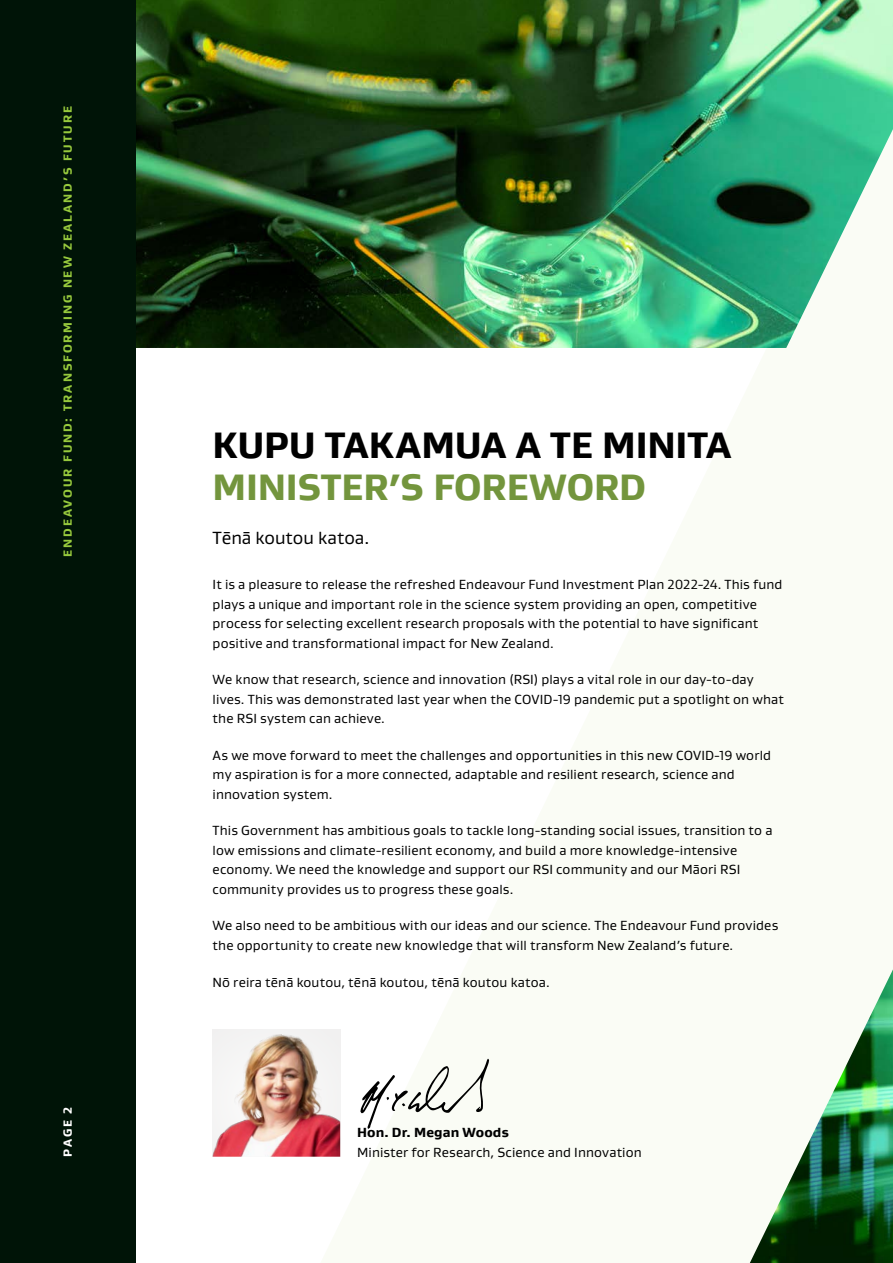
<style>
.page{position:relative;width:893px;height:1263px;background:#fff}
.page>*{position:absolute;margin:0;border:0;box-sizing:border-box;transform-origin:0 0}
.t1{font:800 37.5px "Gustan";color:#000}
.t2{font:800 37.5px "Gustan";color:#73953d}
.t3{font:18px "Gustan";color:#000}
.t4{font:13.5px/19.5px "Gustan";letter-spacing:.01em;color:#000}
.t5{font:800 13.5px "Gustan";letter-spacing:.01em;color:#000}
.t6{font:800 12px "Gustan";letter-spacing:.16em;color:#97c93d}
.t7{font:800 12px "Gustan";color:#fff}
</style>
<div class="page">
<img style="left:136px;top:0;width:757px;height:348px">
<div style="left:0;top:0;width:136px;height:1263px;background:#001407"></div>
<img style="left:213px;top:1031px;width:127px;height:126px">
<svg style="left:360px;top:1059px;width:129px;height:70px"></svg>
<img style="left:750px;top:969px;width:143px;height:294px">
<p class="t6" style="left:60px;top:557px;width:452px;rotate:-90deg">ENDEAVOUR FUND: TRANSFORMING NEW ZEALAND’S FUTURE</p>
<p class="t7" style="left:60px;top:1157px;width:52px;rotate:-90deg">PAGE 2</p>
<p class="t1" style="left:213px;top:421px;width:520px">KUPU TAKAMUA A TE MINITA</p>
<h1 class="t2" style="left:213px;top:463px;width:435px">MINISTER’S FOREWORD</h1>
<p class="t3" style="left:213px;top:527px;width:158px">Tēnā koutou katoa.</p>
<p class="t4" style="left:213px;top:575px;width:571px">It is a pleasure to release the refreshed Endeavour Fund Investment Plan 2022-24. This fund plays a unique and important role in the science system providing an open, competitive process for selecting excellent research proposals with the potential to have signifcant positive and transformational impact for New Zealand.</p>
<p class="t4" style="left:213px;top:670px;width:573px">We know that research, science and innovation (RSI) plays a vital role in our day-to-day lives. This was demonstrated last year when the COVID-19 pandemic put a spotlight on what the RSI system can achieve.</p>
<p class="t4" style="left:213px;top:745px;width:560px">As we move forward to meet the challenges and opportunities in this new COVID-19 world my aspiration is for a more connected, adaptable and resilient research, science and innovation system.</p>
<p class="t4" style="left:213px;top:821px;width:561px">This Government has ambitious goals to tackle long-standing social issues, transition to a low emissions and climate-resilient economy, and build a more knowledge-intensive economy. We need the knowledge and support our RSI community and our Māori RSI community provides us to progress these goals.</p>
<p class="t4" style="left:213px;top:916px;width:567px">We also need to be ambitious with our ideas and our science. The Endeavour Fund provides the opportunity to create new knowledge that will transform New Zealand’s future.</p>
<p class="t4" style="left:213px;top:972px;width:339px">Nō reira tēnā koutou, tēnā koutou, tēnā koutou katoa.</p>
<h5 class="t5" style="left:357px;top:1124px;width:153px">Hon. Dr. Megan Woods</h5>
<p class="t4" style="left:357px;top:1142px;width:286px">Minister for Research, Science and Innovation</p>
</div>
